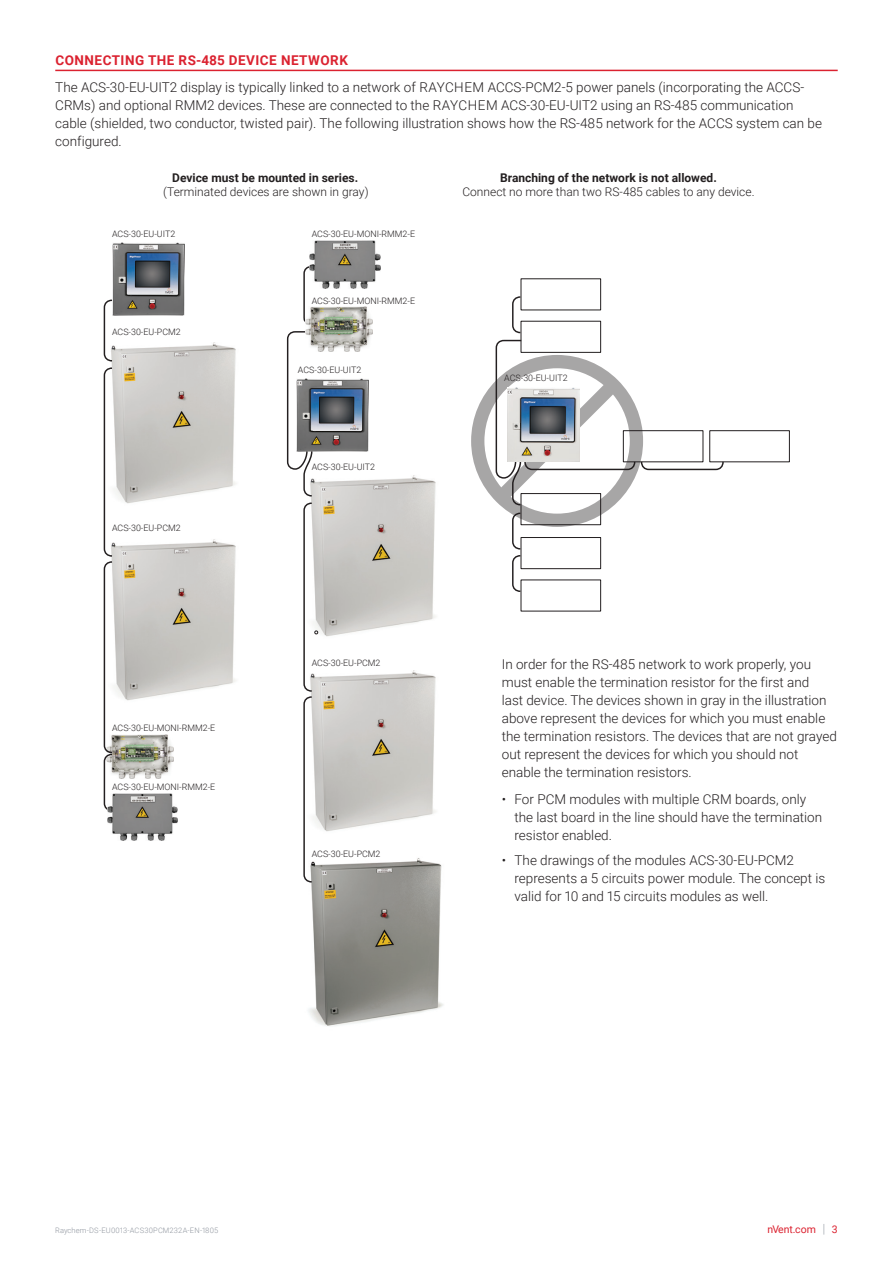
<style>
.page{position:relative;width:893px;height:1263px;background:#fff}
.page>*{position:absolute;margin:0;border:0;box-sizing:border-box;transform-origin:0 0}
.t1{font:300 13.5px/18px "Roboto";color:#231f20}
.t2{font:700 13.5px "Roboto";letter-spacing:.035em;color:#db2230}
.t3{font:300 12px "Roboto";color:#231f20}
.t4{font:700 12px "Roboto";color:#231f20}
.t5{font:10.5px "Roboto";color:#db2230}
.t6{font:300 8.85px "Roboto";color:#231f20}
.t7{font:300 7.5px "Roboto";letter-spacing:.015em;color:#8f959e}
.s1{font-weight:300;font-size:12.6px;color:#8f959e}
</style>
<div class="page">
<hr style="left:55px;top:70px;width:783px;height:1px;background:#db2230">
<img style="left:308px;top:858px;width:135px;height:168px">
<img style="left:318px;top:379px;width:51px;height:73px">
<img style="left:112px;top:242px;width:72px;height:73px">
<img style="left:114px;top:734px;width:59px;height:44px">
<img style="left:114px;top:342px;width:122px;height:162px">
<img style="left:114px;top:539px;width:122px;height:162px">
<img style="left:318px;top:475px;width:118px;height:162px">
<img style="left:318px;top:670px;width:118px;height:162px">
<svg style="left:103px;top:299px;width:11px;height:513px"></svg>
<div style="left:709px;top:430px;width:81px;height:32px;border:1px solid #231f20"></div>
<svg style="left:286px;top:330px;width:32px;height:553px"></svg>
<svg style="left:303px;top:265px;width:7px;height:58px"></svg>
<img style="left:306px;top:307px;width:67px;height:44px">
<img style="left:108px;top:793px;width:70px;height:48px">
<img style="left:310px;top:241px;width:70px;height:47px">
<img style="left:128px;top:288px;width:47px;height:5px">
<svg style="left:165px;top:288px;width:8px;height:5px"></svg>
<img style="left:313px;top:425px;width:47px;height:5px">
<svg style="left:350px;top:425px;width:9px;height:5px"></svg>
<svg style="left:471px;top:296px;width:253px;height:297px"></svg>
<p class="t2" style="left:56px;top:51px;width:294px">CONNECTING THE RS-485 DEVICE NETWORK</p>
<p class="t1" style="left:55px;top:78px;width:768px">The ACS-30-EU-UIT2 display is typically linked to a network of RAYCHEM ACCS-PCM2-5 power panels (incorporating the ACCS-CRMs) and optional RMM2 devices. These are connected to the RAYCHEM ACS-30-EU-UIT2 using an RS-485 communication cable (shielded, two conductor, twisted pair). The following illustration shows how the RS-485 network for the ACCS system can be configured.</p>
<p class="t4" style="left:172px;top:169px;width:187px">Device must be mounted in series.</p>
<p class="t4" style="left:500px;top:169px;width:218px">Branching of the network is not allowed.</p>
<p class="t3" style="left:163px;top:183px;width:207px">(Terminated devices are shown in gray)</p>
<p class="t3" style="left:462px;top:183px;width:294px">Connect no more than two RS-485 cables to any device.</p>
<p class="t6" style="left:112px;top:228px;width:65px">ACS-30-EU-UIT2</p>
<p class="t6" style="left:112px;top:326px;width:70px">ACS-30-EU-PCM2</p>
<p class="t6" style="left:112px;top:522px;width:70px">ACS-30-EU-PCM2</p>
<p class="t6" style="left:112px;top:721px;width:105px">ACS-30-EU-MONI-RMM2-E</p>
<p class="t6" style="left:112px;top:781px;width:105px">ACS-30-EU-MONI-RMM2-E</p>
<p class="t6" style="left:312px;top:228px;width:105px">ACS-30-EU-MONI-RMM2-E</p>
<p class="t6" style="left:312px;top:294px;width:105px">ACS-30-EU-MONI-RMM2-E</p>
<p class="t6" style="left:298px;top:363px;width:65px">ACS-30-EU-UIT2</p>
<p class="t6" style="left:312px;top:461px;width:65px">ACS-30-EU-UIT2</p>
<p class="t6" style="left:312px;top:657px;width:70px">ACS-30-EU-PCM2</p>
<p class="t6" style="left:312px;top:847px;width:70px">ACS-30-EU-PCM2</p>
<p class="t6" style="left:504px;top:372px;width:65px">ACS-30-EU-UIT2</p>
<p class="t1" style="left:502px;top:655px;width:337px">In order for the RS-485 network to work properly, you must enable the termination resistor for the first and<br>last device. The devices shown in gray in the illustration above represent the devices for which you must enable the termination resistors. The devices that are not grayed out represent the devices for which you should not enable the termination resistors.</p>
<p class="t1" style="left:514px;top:790px;width:309px;text-indent:-13px">• For PCM modules with multiple CRM boards, only the last board in the line should have the termination resistor enabled.</p>
<p class="t1" style="left:514px;top:851px;width:312px;text-indent:-13px">• The drawings of the modules ACS-30-EU-PCM2 represents a 5 circuits power module. The concept is valid for 10 and 15 circuits modules as well.</p>
<p class="t7" style="left:55px;top:1225px;width:164px">Raychem-DS-EU0013-ACS30PCM232A-EN-1805</p>
<p class="t5" style="left:767px;top:1222px;width:72px">nVent.com <span class="s1">|</span> 3</p>
</div>
